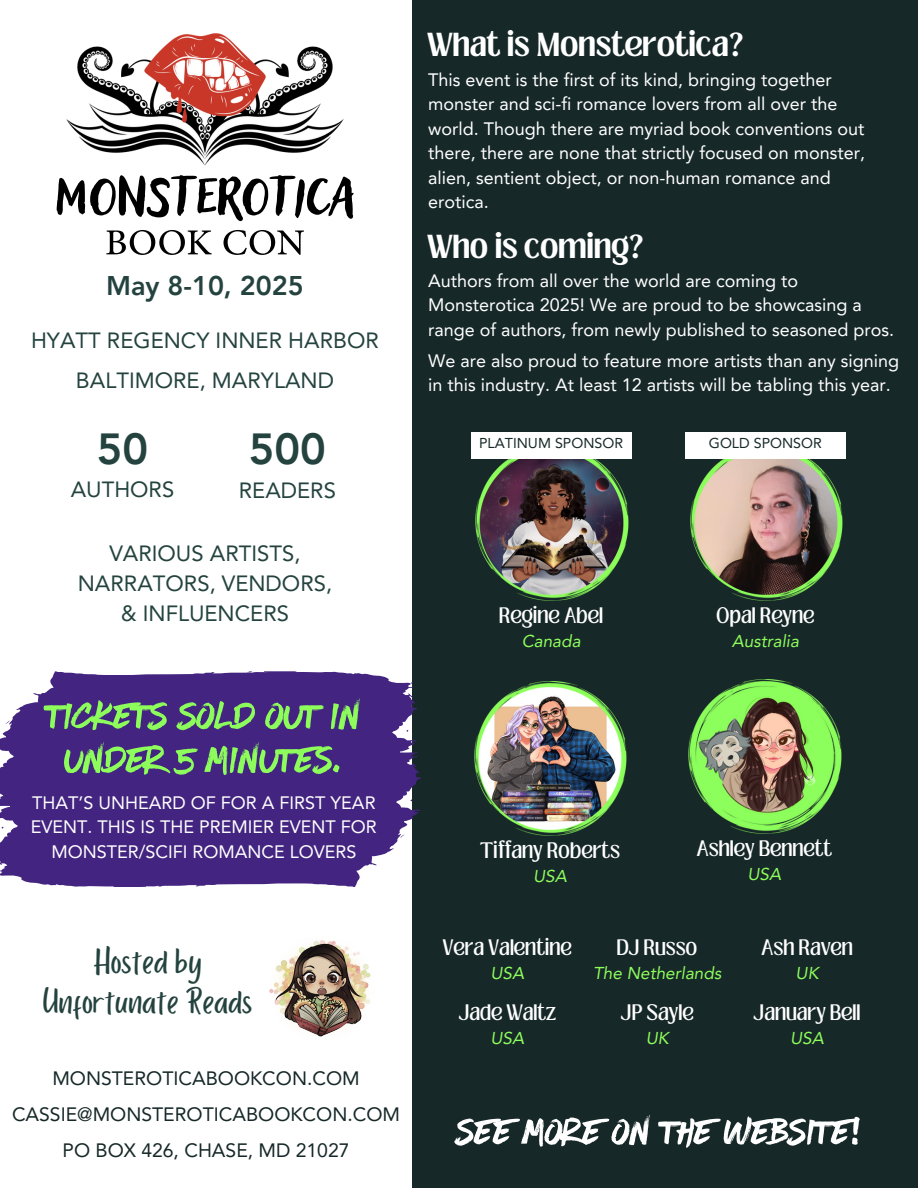
<style>
.page{position:relative;width:918px;height:1188px;background:#172828}
.page>*{position:absolute;margin:0;border:0;box-sizing:border-box;transform-origin:0 0}
.t1{font:53.85px/43.8px "Have Heart Two";color:#8dfd5c;text-align:center}
.t2{font:52.5px "Have Heart Two";color:#fff}
.t3{font:800 43.5px "Avenir LT Pro";color:#24433f}
.t4{font:37.8px/39.6px "Porcelain";color:#24433f;text-align:center}
.t5{font:800 27px "Avenir LT Pro";color:#24433f}
.t6{font:700 25.5px "Loubag";color:#fff}
.t7{font:22.05px/30.3px "Avenir LT Pro";color:#24433f;text-align:center}
.t8{font:19.35px "Avenir LT Pro";color:#172828}
.t9{font:18px/24.5px "Avenir LT Pro";color:#fff}
.t10{font:17.25px "Loubag";color:#fff}
.t11{font:italic 17.25px "Avenir LT Pro";color:#8dfd5c}
.t12{font:14.25px "Avenir LT Pro";color:#172828}
</style>
<div class="page">
<div style="left:0;top:0;width:411px;height:1188px;background:#fff"></div>
<img style="left:66px;top:33px;width:278px;height:133px">
<svg style="left:106px;top:230px;width:106px;height:25px"></svg>
<svg style="left:224px;top:230px;width:80px;height:25px"></svg>
<svg style="left:57px;top:175px;width:297px;height:46px"></svg>
<img style="left:269px;top:940px;width:102px;height:97px">
<img style="left:690px;top:459px;width:153px;height:141px">
<img style="left:475px;top:459px;width:154px;height:141px">
<div style="left:471px;top:432px;width:161px;height:27px;background:#fff"></div>
<div style="left:685px;top:432px;width:161px;height:27px;background:#fff"></div>
<img style="left:474px;top:681px;width:153px;height:154px">
<img style="left:688px;top:679px;width:153px;height:154px">
<svg style="left:0;top:672px;width:421px;height:215px;background:#4f3387"></svg>
<svg style="left:400px;top:834px;width:5px;height:4px"></svg>
<svg style="left:5px;top:720px;width:5px;height:4px"></svg>
<h6 class="t5" style="left:106px;top:275px;width:199px">May 8-10, 2025</h6>
<p class="t7" style="left:31px;top:328px;width:349px">HYATT REGENCY INNER HARBOR</p>
<p class="t7" style="left:76px;top:367px;width:260px">BALTIMORE, MARYLAND</p>
<h6 class="t3" style="left:97px;top:431px;width:53px">50</h6>
<p class="t7" style="left:71px;top:476px;width:105px">AUTHORS</p>
<h1 class="t3" style="left:249px;top:431px;width:79px">500</h1>
<h6 class="t7" style="left:239px;top:477px;width:99px">READERS</h6>
<h4 class="t7" style="left:78px;top:540px;width:256px">VARIOUS ARTISTS,<br>NARRATORS, VENDORS, &amp; INFLUENCERS</h4>
<p class="t1" style="left:47px;top:693px;width:315px">tickets sold out in under 5 minutes.</p>
<p class="t9" style="left:31px;top:792px;width:348px;text-align:center">THAT’S UNHEARD OF FOR A FIRST YEAR<br>EVENT. THIS IS THE PREMIER EVENT FOR<br>MONSTER/SCIFI ROMANCE LOVERS</p>
<p class="t4" style="left:43px;top:944px;width:211px">Hosted by<br>Unfortunate Reads</p>
<p class="t8" style="left:52px;top:1070px;width:309px">MONSTEROTICABOOKCON.COM</p>
<h4 class="t8" style="left:12px;top:1106px;width:390px">CASSIE@MONSTEROTICABOOKCON.COM</h4>
<p class="t8" style="left:63px;top:1142px;width:288px">PO BOX 426, CHASE, MD 21027</p>
<h6 class="t6" style="left:428px;top:24px;width:317px">What is Monsterotica?</h6>
<p class="t9" style="left:428px;top:69px;width:439px">This event is the first of its kind, bringing together monster and sci-fi romance lovers from all over the world. Though there are myriad book conventions out there, there are none that strictly focused on monster, alien, sentient object, or non-human romance and erotica.</p>
<p class="t6" style="left:428px;top:226px;width:217px">Who is coming?</p>
<p class="t9" style="left:428px;top:270px;width:468px">Authors from all over the world are coming to<br>Monsterotica 2025! We are proud to be showcasing a range of authors, from newly published to seasoned pros.</p>
<p class="t9" style="left:428px;top:350px;width:473px">We are also proud to feature more artists than any signing in this industry. At least 12 artists will be tabling this year.</p>
<p class="t12" style="left:479px;top:437px;width:146px">PLATINUM SPONSOR</p>
<h6 class="t12" style="left:709px;top:437px;width:114px">GOLD SPONSOR</h6>
<h5 class="t10" style="left:499px;top:601px;width:105px">Regine Abel</h5>
<h5 class="t11" style="left:522px;top:634px;width:60px">Canada</h5>
<h2 class="t10" style="left:480px;top:837px;width:141px">Tiffany Roberts</h2>
<h5 class="t11" style="left:533px;top:869px;width:35px">USA</h5>
<p class="t10" style="left:716px;top:601px;width:100px">Opal Reyne</p>
<h4 class="t11" style="left:732px;top:634px;width:69px">Australia</h4>
<h5 class="t10" style="left:697px;top:835px;width:137px">Ashley Bennett</h5>
<h3 class="t11" style="left:747px;top:867px;width:35px">USA</h3>
<p class="t10" style="left:443px;top:933px;width:131px">Vera Valentine</p>
<p class="t11" style="left:490px;top:966px;width:35px">USA</p>
<p class="t10" style="left:459px;top:999px;width:99px">Jade Waltz</p>
<p class="t11" style="left:490px;top:1031px;width:35px">USA</p>
<p class="t10" style="left:617px;top:933px;width:82px">DJ Russo</p>
<p class="t11" style="left:593px;top:966px;width:130px">The Netherlands</p>
<p class="t10" style="left:621px;top:999px;width:74px">JP Sayle</p>
<p class="t11" style="left:646px;top:1031px;width:24px">UK</p>
<p class="t10" style="left:761px;top:933px;width:93px">Ash Raven</p>
<p class="t11" style="left:796px;top:966px;width:24px">UK</p>
<p class="t10" style="left:754px;top:999px;width:108px">January Bell</p>
<p class="t11" style="left:790px;top:1031px;width:35px">USA</p>
<p class="t2" style="left:456px;top:1103px;width:405px">See more on the website!</p>
</div>
